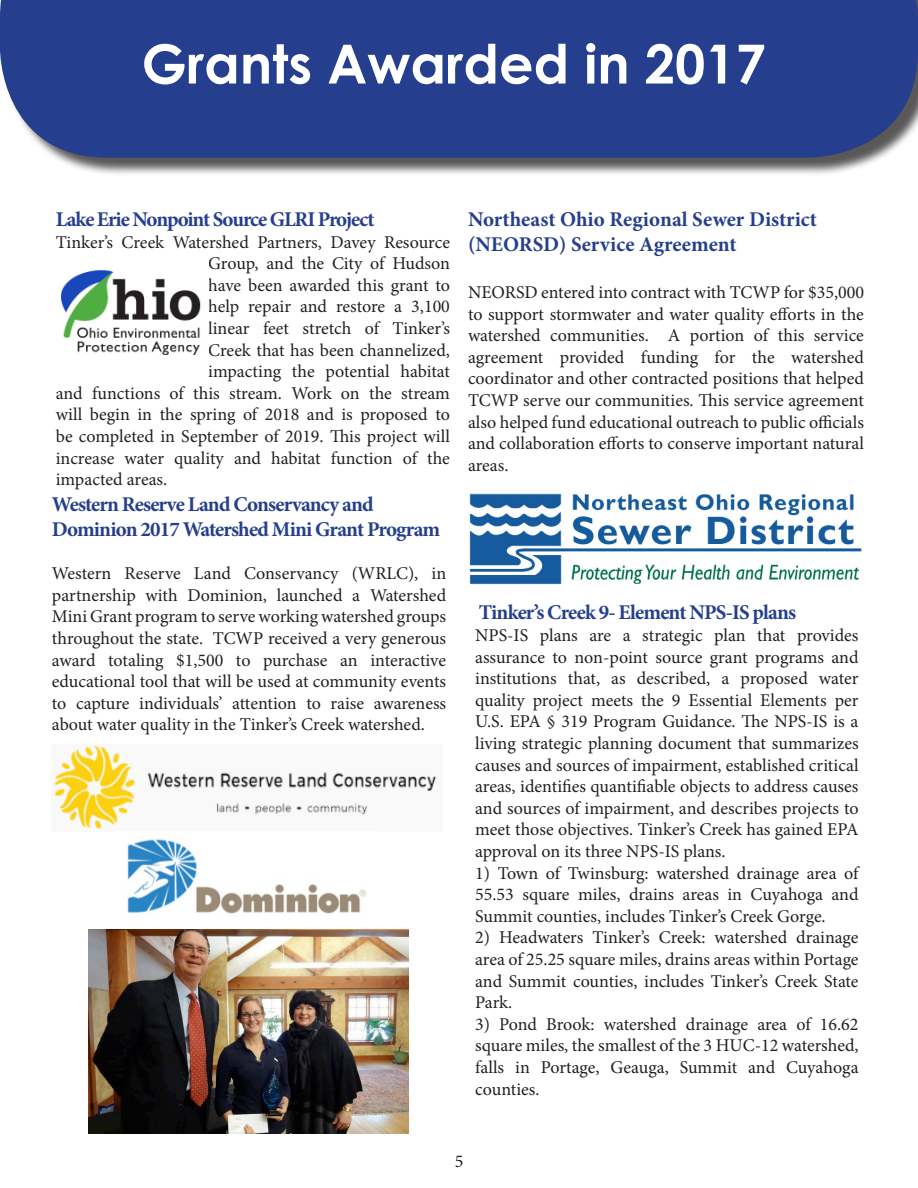
<style>
.page{position:relative;width:918px;height:1188px;background:#fff}
.page>*{position:absolute;margin:0;border:0;box-sizing:border-box;transform-origin:0 0}
.t1{font:700 54px "Century Gothic";color:#fff}
.t2{font:700 21px/25.2px "Minion Pro";letter-spacing:-.04em;color:#253f8e}
.t3{font:700 21px/25.2px "Minion Pro";color:#253f8e}
.t4{font:18px/21.6px "Minion Pro";color:#231f20;text-align:justify}
</style>
<div class="page">
<div style="left:2px;top:0;width:916px;height:176px;background:#231f20;opacity:.75"></div>
<div style="left:0;top:0;width:918px;height:158px;background:#253f8e"></div>
<img style="left:471px;top:496px;width:390px;height:87px">
<div style="left:469px;top:494px;width:394px;height:91px;border:1px solid #fff"></div>
<img style="left:61px;top:270px;width:140px;height:85px">
<img style="left:54px;top:745px;width:383px;height:84px">
<img style="left:127px;top:839px;width:239px;height:75px">
<img style="left:89px;top:929px;width:319px;height:205px">
<p class="t1" style="left:142px;top:30px;width:626px">Grants Awarded in 2017</p>
<p class="t2" style="left:56px;top:206px;width:320px">Lake Erie Nonpoint Source GLRI Project</p>
<p class="t4" style="left:56px;top:231px;width:396px">Tinker’s Creek Watershed Partners, Davey Resource</p>
<p class="t4" style="left:208px;top:253px;width:243px">Group, and the City of Hudson</p>
<p class="t4" style="left:208px;top:274px;width:243px">have been awarded this grant to</p>
<p class="t4" style="left:208px;top:296px;width:243px">help repair and restore a 3,100</p>
<p class="t4" style="left:208px;top:318px;width:243px">linear feet stretch of Tinker’s</p>
<p class="t4" style="left:208px;top:339px;width:243px">Creek that has been channelized,</p>
<p class="t4" style="left:208px;top:361px;width:243px">impacting the potential habitat</p>
<p class="t4" style="left:56px;top:382px;width:396px">and functions of this stream. Work on the stream</p>
<p class="t4" style="left:56px;top:404px;width:396px">will begin in the spring of 2018 and is proposed to</p>
<p class="t4" style="left:56px;top:426px;width:396px">be completed in September of 2019. This project will</p>
<p class="t4" style="left:56px;top:447px;width:396px">increase water quality and habitat function of the</p>
<p class="t4" style="left:56px;top:469px;width:113px">impacted areas.</p>
<p class="t2" style="left:52px;top:491px;width:390px">Western Reserve Land Conservancy and<br>Dominion 2017 Watershed Mini Grant Program</p>
<p class="t4" style="left:52px;top:563px;width:396px">Western Reserve Land Conservancy (WRLC), in partnership with Dominion, launched a Watershed Mini Grant program to serve working watershed groups throughout the state. TCWP received a very generous award totaling $1,500 to purchase an interactive educational tool that will be used at community events to capture individuals’ attention to raise awareness about water quality in the Tinker’s Creek watershed.</p>
<p class="t3" style="left:468px;top:206px;width:351px">Northeast Ohio Regional Sewer District (NEORSD) Service Agreement</p>
<p class="t4" style="left:468px;top:282px;width:398px">NEORSD entered into contract with TCWP for $35,000 to support stormwater and water quality efforts in the watershed communities. A portion of this service agreement provided funding for the watershed coordinator and other contracted positions that helped TCWP serve our communities. This service agreement also helped fund educational outreach to public officials and collaboration efforts to conserve important natural areas.</p>
<p class="t2" style="left:479px;top:600px;width:319px">Tinker’s Creek 9- Element NPS-IS plans</p>
<p class="t4" style="left:475px;top:624px;width:385px">NPS-IS plans are a strategic plan that provides assurance to non-point source grant programs and institutions that, as described, a proposed water quality project meets the 9 Essential Elements per U.S. EPA § 319 Program Guidance. The NPS-IS is a living strategic planning document that summarizes causes and sources of impairment, established critical areas, identifies quantifiable objects to address causes and sources of impairment, and describes projects to meet those objectives. Tinker’s Creek has gained EPA approval on its three NPS-IS plans.</p>
<p class="t4" style="left:475px;top:862px;width:385px">1) Town of Twinsburg: watershed drainage area of 55.53 square miles, drains areas in Cuyahoga and Summit counties, includes Tinker’s Creek Gorge.</p>
<p class="t4" style="left:475px;top:927px;width:385px">2) Headwaters Tinker’s Creek: watershed drainage area of 25.25 square miles, drains areas within Portage and Summit counties, includes Tinker’s Creek State Park.</p>
<p class="t4" style="left:475px;top:1013px;width:385px">3) Pond Brook: watershed drainage area of 16.62 square miles, the smallest of the 3 HUC-12 watershed, falls in Portage, Geauga, Summit and Cuyahoga counties.</p>
<p class="t4" style="left:455px;top:1150px;width:10px">5</p>
</div>
